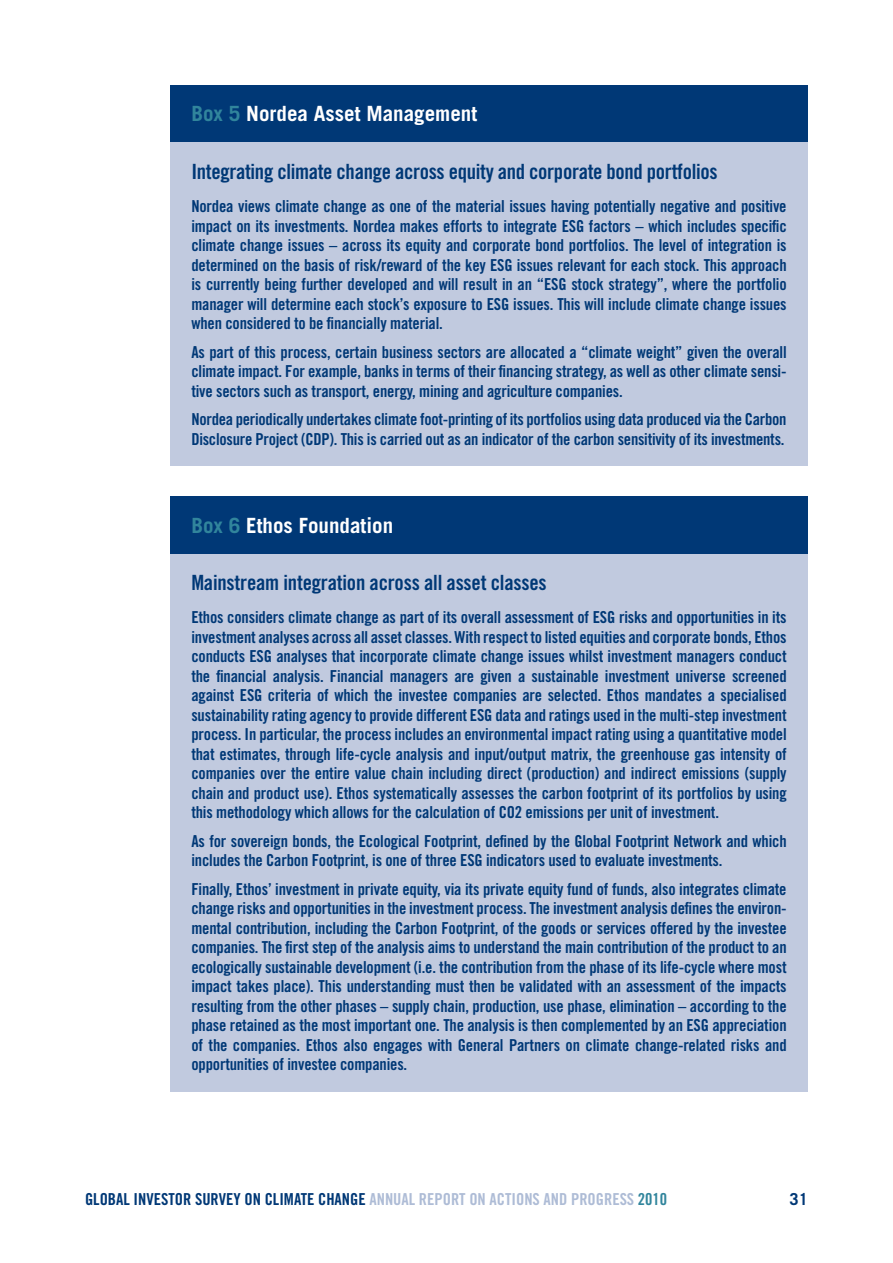
<style>
.page{position:relative;width:893px;height:1263px;background:#fff}
.page>*{position:absolute;margin:0;border:0;box-sizing:border-box;transform-origin:0 0}
.t1{font:21px "Trade Gothic LT Std Bd Cn 20";letter-spacing:-.015em;color:#003876}
.t2{font:700 21px "Trade Gothic LT Std";color:#fff}
.t3{font:16.5px/19.5px "Trade Gothic LT Std Bd Cn 20";letter-spacing:-.01em;color:#003876;text-align:justify}
.t4{font:700 16.5px "Trade Gothic LT Std";color:#003876}
.s1{color:#31859c}
.s2{color:#aebcd6}
</style>
<div class="page">
<div style="left:170px;top:85px;width:638px;height:58px;background:#003876"></div>
<div style="left:170px;top:143px;width:638px;height:323px;background:#c1cadf"></div>
<div style="left:170px;top:496px;width:638px;height:58px;background:#003876"></div>
<div style="left:170px;top:554px;width:638px;height:538px;background:#c1cadf"></div>
<p class="t2" style="left:191px;top:101px;width:287px"><span class="s1">Box 5</span> Nordea Asset Management</p>
<p class="t1" style="left:191px;top:159px;width:528px">Integrating climate change across equity and corporate bond portfolios</p>
<p class="t3" style="left:191px;top:196px;width:597px">Nordea views climate change as one of the material issues having potentially negative and positive impact on its investments. Nordea makes efforts to integrate ESG factors – which includes specific climate change issues – across its equity and corporate bond portfolios. The level of integration is determined on the basis of risk/reward of the key ESG issues relevant for each stock. This approach is currently being further developed and will result in an “ESG stock strategy”, where the portfolio manager will determine each stock’s exposure to ESG issues. This will include climate change issues when considered to be financially material.</p>
<p class="t3" style="left:191px;top:342px;width:597px">As part of this process, certain business sectors are allocated a “climate weight” given the overall climate impact. For example, banks in terms of their financing strategy, as well as other climate sensi&shy;tive sectors such as transport, energy, mining and agriculture companies.</p>
<p class="t3" style="left:191px;top:409px;width:597px">Nordea periodically undertakes climate foot-printing of its portfolios using data produced via the Carbon<br>Disclosure Project (CDP). This is carried out as an indicator of the carbon sensitivity of its investments.</p>
<p class="t2" style="left:191px;top:512px;width:203px"><span class="s1">Box 6</span> Ethos Foundation</p>
<p class="t1" style="left:191px;top:570px;width:357px">Mainstream integration across all asset classes</p>
<p class="t3" style="left:191px;top:608px;width:597px">Ethos considers climate change as part of its overall assessment of ESG risks and opportunities in its investment analyses across all asset classes. With respect to listed equities and corporate bonds, Ethos conducts ESG analyses that incorporate climate change issues whilst investment managers conduct the financial analysis. Financial managers are given a sustainable investment universe screened against ESG criteria of which the investee companies are selected. Ethos mandates a specialised sustainability rating agency to provide different ESG data and ratings used in the multi-step investment process. In particular, the process includes an environmental impact rating using a quantitative model that estimates, through life-cycle analysis and input/output matrix, the greenhouse gas intensity of companies over the entire value chain including direct (production) and indirect emissions (supply chain and product use). Ethos systematically assesses the carbon footprint of its portfolios by using this methodology which allows for the calculation of CO2 emissions per unit of investment.</p>
<p class="t3" style="left:191px;top:831px;width:597px">As for sovereign bonds, the Ecological Footprint, defined by the Global Footprint Network and which includes the Carbon Footprint, is one of three ESG indicators used to evaluate investments.</p>
<p class="t3" style="left:191px;top:879px;width:597px">Finally, Ethos’ investment in private equity, via its private equity fund of funds, also integrates climate change risks and opportunities in the investment process. The investment analysis defines the environ&shy;mental contribution, including the Carbon Footprint, of the goods or services offered by the investee companies. The first step of the analysis aims to understand the main contribution of the product to an ecologically sustainable development (i.e. the contribution from the phase of its life-cycle where most impact takes place). This understanding must then be validated with an assessment of the impacts resulting from the other phases – supply chain, production, use phase, elimination – according to the phase retained as the most important one. The analysis is then complemented by an ESG appreciation of the companies. Ethos also engages with General Partners on climate change-related risks and opportunities of investee companies.</p>
<p class="t3" style="left:85px;top:1189px;width:584px">Global Investor Survey on Climate Change <span class="s2">Annual report on actions and progress</span> <span class="s1">2010</span></p>
<p class="t4" style="left:790px;top:1189px;width:20px">31</p>
</div>
